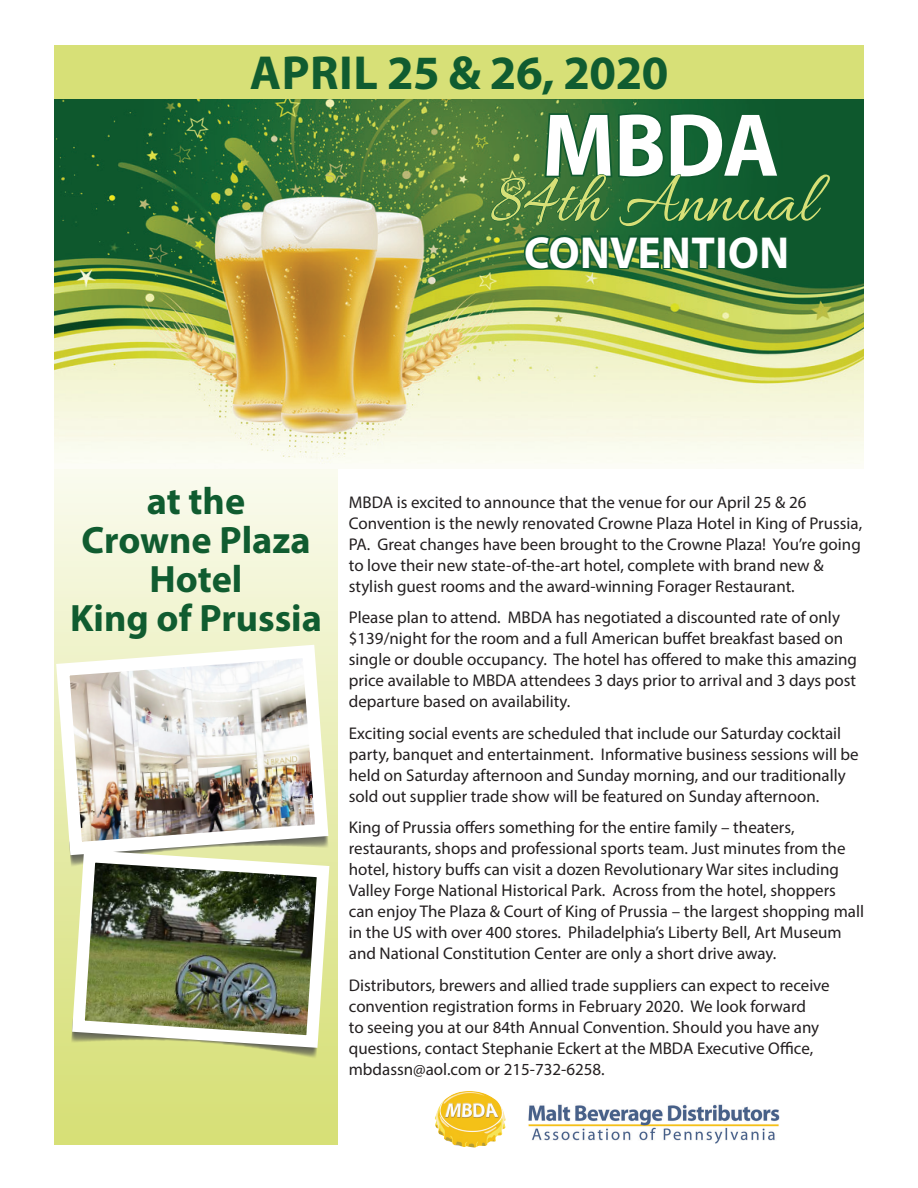
<style>
.page{position:relative;width:918px;height:1188px;background:#fff}
.page>*{position:absolute;margin:0;border:0;box-sizing:border-box;transform-origin:0 0}
.t1{font:700 90.15px "Myriad Pro";color:#fff;scale:.95 1}
.t2{font:75.15px "Allura";letter-spacing:-.01em;color:#d7e077;scale:.95 1}
.t3{font:700 48px "Myriad Pro";letter-spacing:-.01em;color:#105c30}
.t4{font:700 45px "Myriad Pro";letter-spacing:.01em;color:#fff;scale:.95 1}
.t5{font:700 38.25px/39px "Myriad Pro";color:#105c30;text-align:center}
.t6{font:16.95px/21px "Myriad Pro";color:#231f20}
</style>
<div class="page">
<img style="left:528px;top:1104px;width:252px;height:40px">
<img style="left:435px;top:1091px;width:71px;height:57px">
<div style="left:54px;top:468px;width:284px;height:677px;background:linear-gradient(to bottom,#f9faec,#d5de71)"></div>
<img style="left:54px;top:99px;width:809px;height:365px">
<img style="left:54px;top:638px;width:281px;height:224px">
<svg style="left:71px;top:1054px;width:247px;height:6px"></svg>
<img style="left:66px;top:844px;width:270px;height:210px">
<div style="left:54px;top:45px;width:810px;height:54px;background:#d7e077"></div>
<svg style="left:490px;top:111px;width:341px;height:161px;background:#226733"></svg>
<p class="t3" style="left:250px;top:41px;width:420px">APRIL 25 &amp; 26, 2020</p>
<p class="t1" style="left:542px;top:87px;width:251px">MBDA</p>
<p class="t2" style="left:489px;top:159px;width:346px">84th Annual</p>
<p class="t4" style="left:524px;top:223px;width:280px">CONVENTION</p>
<p class="t5" style="left:147px;top:481px;width:100px">at the</p>
<p class="t5" style="left:82px;top:520px;width:231px">Crowne Plaza<br>Hotel</p>
<p class="t5" style="left:70px;top:598px;width:253px">King of Prussia</p>
<p class="t6" style="left:349px;top:491px;width:515px">MBDA is excited to announce that the venue for our April 25 &amp; 26<br>Convention is the newly renovated Crowne Plaza Hotel in King of Prussia, PA. Great changes have been brought to the Crowne Plaza! You’re going to love their new state-of-the-art hotel, complete with brand new &amp; stylish guest rooms and the award-winning Forager Restaurant.</p>
<p class="t6" style="left:349px;top:607px;width:510px">Please plan to attend. MBDA has negotiated a discounted rate of only $139/night for the room and a full American buffet breakfast based on single or double occupancy. The hotel has offered to make this amazing price available to MBDA attendees 3 days prior to arrival and 3 days post departure based on availability.</p>
<p class="t6" style="left:349px;top:722px;width:511px">Exciting social events are scheduled that include our Saturday cocktail party, banquet and entertainment. Informative business sessions will be held on Saturday afternoon and Sunday morning, and our traditionally sold out supplier trade show will be featured on Sunday afternoon.</p>
<p class="t6" style="left:349px;top:817px;width:517px">King of Prussia offers something for the entire family – theaters, restaurants, shops and professional sports team. Just minutes from the hotel, history buffs can visit a dozen Revolutionary War sites including Valley Forge National Historical Park. Across from the hotel, shoppers can enjoy The Plaza &amp; Court of King of Prussia – the largest shopping mall in the US with over 400 stores. Philadelphia’s Liberty Bell, Art Museum and National Constitution Center are only a short drive away.</p>
<p class="t6" style="left:349px;top:974px;width:482px">Distributors, brewers and allied trade suppliers can expect to receive convention registration forms in February 2020. We look forward<br>to seeing you at our 84th Annual Convention. Should you have any questions, contact Stephanie Eckert at the MBDA Executive Office, mbdassn@aol.com or 215-732-6258.</p>
</div>
